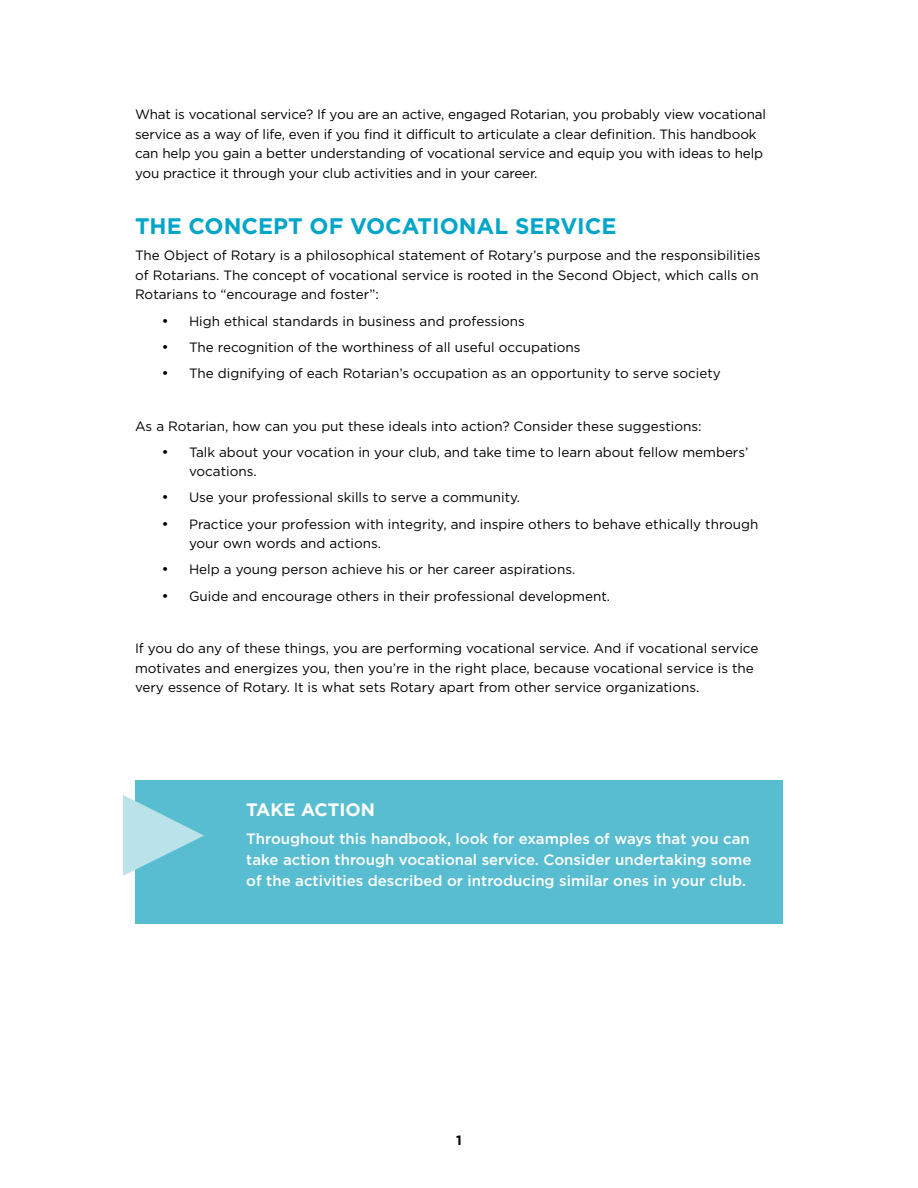
<style>
.page{position:relative;width:918px;height:1188px;background:#fff}
.page>*{position:absolute;margin:0;border:0;box-sizing:border-box;transform-origin:0 0}
.t1{font:700 22.5px "Gotham";color:#00a5c7}
.t2{font:700 18px "Gotham";color:#fff}
.t3{font:500 15px/21px "Gotham";color:#fff;text-align:justify}
.t4{font:13.5px/19.5px "Gotham";color:#000}
.t5{font:700 13.5px "Gotham";color:#000}
</style>
<div class="page">
<div style="left:135px;top:780px;width:648px;height:143px;background:#59bdd2"></div>
<svg style="left:123px;top:795px;width:81px;height:81px"></svg>
<p class="t4" style="left:135px;top:105px;width:633px">What is vocational service? If you are an active, engaged Rotarian, you probably view vocational service as a way of life, even if you find it difficult to articulate a clear definition. This handbook can help you gain a better understanding of vocational service and equip you with ideas to help you practice it through your club activities and in your career.</p>
<h1 class="t1" style="left:135px;top:213px;width:298px">THE CONCEPT OF VOCATION</h1>
<h1 class="t1" style="left:477px;top:213px;width:141px">AL SERVICE</h1>
<p class="t4" style="left:135px;top:246px;width:627px">The Object of Rotary is a philosophical statement of Rotary’s purpose and the responsibilities of Rotarians. The concept of vocational service is rooted in the Second Object, which calls on<br>Rotarians to “encourage and foster”:</p>
<p class="t4" style="left:162px;top:311px;width:365px">• High ethical standards in business and professions</p>
<p class="t4" style="left:162px;top:337px;width:420px">• The recognition of the worthiness of all useful occupations</p>
<p class="t4" style="left:162px;top:363px;width:560px">• The dignifying of each Rotarian’s occupation as an opportunity to serve society</p>
<p class="t4" style="left:135px;top:416px;width:568px">As a Rotarian, how can you put these ideals into action? Consider these suggestions:</p>
<p class="t4" style="left:189px;top:442px;width:561px;text-indent:-27px">• Talk about your vocation in your club, and take time to learn about fellow members’ vocations.</p>
<p class="t4" style="left:162px;top:488px;width:360px">• Use your professional skills to serve a community.</p>
<p class="t4" style="left:189px;top:514px;width:571px;text-indent:-27px">• Practice your profession with integrity, and inspire others to behave ethically through your own words and actions.</p>
<p class="t4" style="left:162px;top:560px;width:415px">• Help a young person achieve his or her career aspirations.</p>
<p class="t4" style="left:162px;top:586px;width:450px">• Guide and encourage others in their professional development.</p>
<p class="t4" style="left:135px;top:638px;width:625px">If you do any of these things, you are performing vocational service. And if vocational service motivates and energizes you, then you’re in the right place, because vocational service is the very essence of Rotary. It is what sets Rotary apart from other service organizations.</p>
<h2 class="t2" style="left:246px;top:799px;width:94px">TAKE ACTION</h2>
<p class="t3" style="left:246px;top:828px;width:507px">Throughout this handbook, look for examples of ways that you can take action through vocational service. Consider undertaking some of the activities described or introducing similar ones in your club.</p>
<p class="t5" style="left:456px;top:1133px;width:7px">1</p>
</div>
